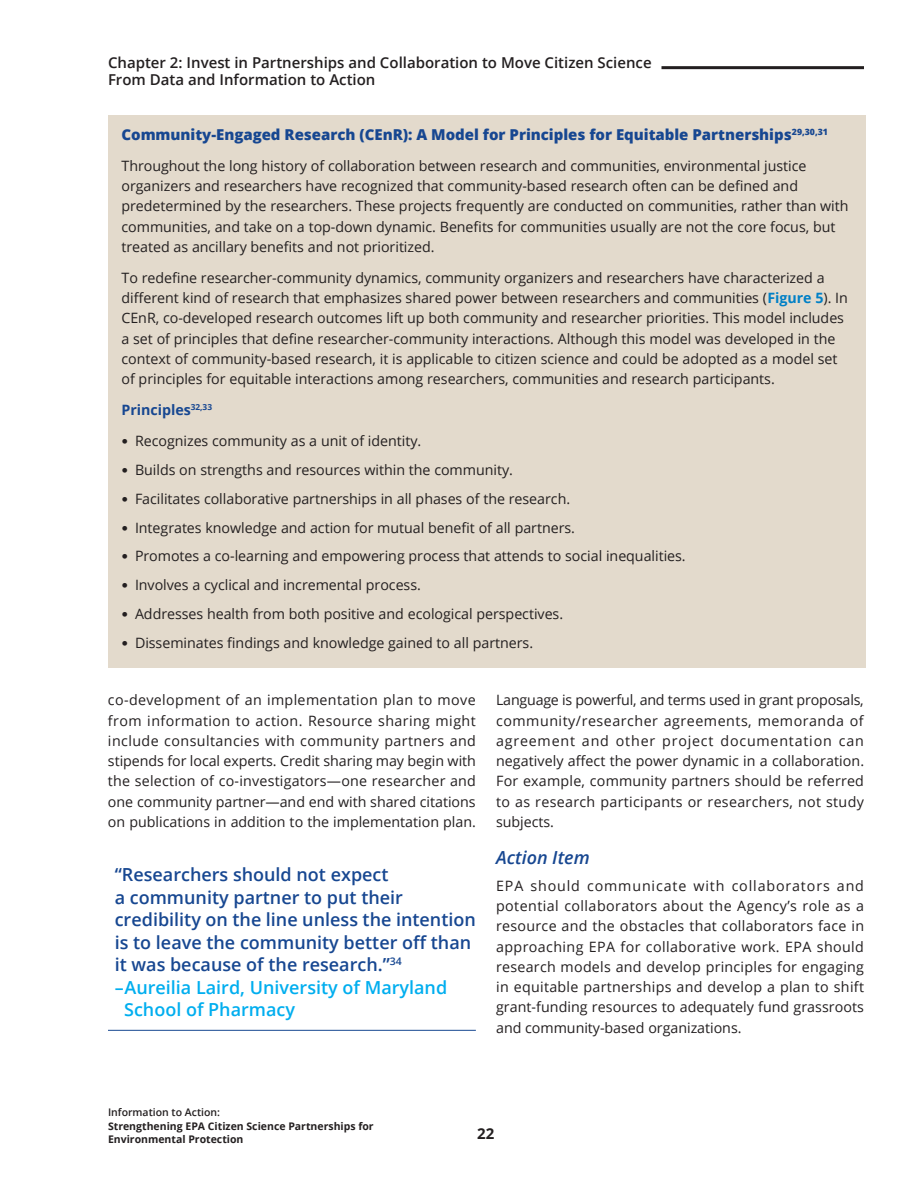
<style>
.page{position:relative;width:918px;height:1188px;background:#fff}
.page>*{position:absolute;margin:0;border:0;box-sizing:border-box;transform-origin:0 0}
.t1{font:600 18px "Open Sans";color:#174791}
.t2{font:600 18px "Open Sans";color:#00aeef}
.Head_03{font:italic 600 18px "Open Sans";color:#174791}
.t3{font:600 15px/16.5px "Open Sans";color:#231f20}
.Body{font:800 15px "Open Sans";letter-spacing:-.005em;color:#174791}
.t4{font:700 15px "Open Sans";color:#231f20}
.Body-2{font:14.25px/20.2px "Open Sans";letter-spacing:-.005em;color:#231f20;text-align:justify}
.Body-3{font:700 14.25px "Open Sans";letter-spacing:-.005em;color:#174791}
.t5{font:700 10.5px/13.5px "Open Sans";color:#231f20}
.t6{font:600 10.5px "Open Sans";color:#231f20}
.s1{font-weight:700;color:#0080c6}
.s2{font-family:"Frutiger LT Std";font-size:13.5px}
</style>
<div class="page">
<hr style="left:662px;top:66px;width:202px;height:3px;background:#231f20">
<div style="left:108px;top:115px;width:757px;height:553px;background:#e3dacc"></div>
<hr style="left:108px;top:1030px;width:368px;height:1px;background:#174791">
<p class="t3" style="left:108px;top:54px;width:545px">Chapter 2: Invest in Partnerships and Collaboration to Move Citizen Science<br>From Data and Information to Action</p>
<p class="Body" style="left:122px;top:123px;width:708px">Community-Engaged Research (CEnR): A Model for Principles for Equitable Partnerships<sup>29,30,31</sup></p>
<p class="Body-2" style="left:122px;top:155px;width:729px;text-align:left">Throughout the long history of collaboration between research and communities, environmental justice organizers and researchers have recognized that community-based research often can be defined and predetermined by the researchers. These projects frequently are conducted on communities, rather than with communities, and take on a top-down dynamic. Benefits for communities usually are not the core focus, but treated as ancillary benefits and not prioritized.</p>
<p class="Body-2" style="left:122px;top:267px;width:728px;text-align:left">To redefine researcher-community dynamics, community organizers and researchers have characterized a different kind of research that emphasizes shared power between researchers and communities (<span class="s1">Figure 5</span>). In CEnR, co-developed research outcomes lift up both community and researcher priorities. This model includes a set of principles that define researcher-community interactions. Although this model was developed in the context of community-based research, it is applicable to citizen science and could be adopted as a model set of principles for equitable interactions among researchers, communities and research participants.</p>
<p class="Body-3" style="left:122px;top:400px;width:92px">Principles<sup>32,33</sup></p>
<p class="Body-2" style="left:122px;top:431px;width:301px"><span class="s2">•</span> Recognizes community as a unit of identity.</p>
<p class="Body-2" style="left:122px;top:459px;width:393px"><span class="s2">•</span> Builds on strengths and resources within the community.</p>
<p class="Body-2" style="left:122px;top:488px;width:450px"><span class="s2">•</span> Facilitates collaborative partnerships in all phases of the research.</p>
<p class="Body-2" style="left:122px;top:517px;width:455px"><span class="s2">•</span> Integrates knowledge and action for mutual benefit of all partners.</p>
<p class="Body-2" style="left:122px;top:546px;width:566px"><span class="s2">•</span> Promotes a co-learning and empowering process that attends to social inequalities.</p>
<p class="Body-2" style="left:122px;top:575px;width:301px"><span class="s2">•</span> Involves a cyclical and incremental process.</p>
<p class="Body-2" style="left:122px;top:603px;width:443px"><span class="s2">•</span> Addresses health from both positive and ecological perspectives.</p>
<p class="Body-2" style="left:122px;top:632px;width:413px"><span class="s2">•</span> Disseminates findings and knowledge gained to all partners.</p>
<p class="Body-2" style="left:108px;top:690px;width:370px">co-development of an implementation plan to move from information to action. Resource sharing might include consultancies with community partners and stipends for local experts. Credit sharing may begin with the selection of co-investigators—one researcher and one community partner—and end with shared citations on publications in addition to the implementation plan.</p>
<p class="t1" style="left:115px;top:863px;width:275px">“Researchers should not expect</p>
<p class="t1" style="left:115px;top:885px;width:290px">a community partner to put their</p>
<p class="t1" style="left:115px;top:908px;width:363px">credibility on the line unless the intention</p>
<p class="t1" style="left:115px;top:930px;width:358px">is to leave the community better off than</p>
<p class="t1" style="left:115px;top:953px;width:289px">it was because of the research.”<sup>34</sup></p>
<p class="t2" style="left:115px;top:975px;width:334px">–Aureilia Laird, University of Maryland</p>
<p class="t2" style="left:124px;top:998px;width:173px">School of Pharmacy</p>
<p class="Body-2" style="left:496px;top:690px;width:370px">Language is powerful, and terms used in grant proposals, community/researcher agreements, memoranda of agreement and other project documentation can negatively affect the power dynamic in a collaboration.<br>For example, community partners should be referred to as research participants or researchers, not study subjects.</p>
<p class="Head_03" style="left:496px;top:845px;width:95px">Action Item</p>
<p class="Body-2" style="left:496px;top:875px;width:370px">EPA should communicate with collaborators and potential collaborators about the Agency’s role as a resource and the obstacles that collaborators face in approaching EPA for collaborative work. EPA should research models and develop principles for engaging in equitable partnerships and develop a plan to shift grant-funding resources to adequately fund grassroots and community-based organizations.</p>
<p class="t6" style="left:108px;top:1105px;width:114px">Information to Action:</p>
<p class="t5" style="left:108px;top:1119px;width:267px">Strengthening EPA Citizen Science Partnerships for<br>Environmental Protection</p>
<p class="t4" style="left:477px;top:1123px;width:19px">22</p>
</div>
